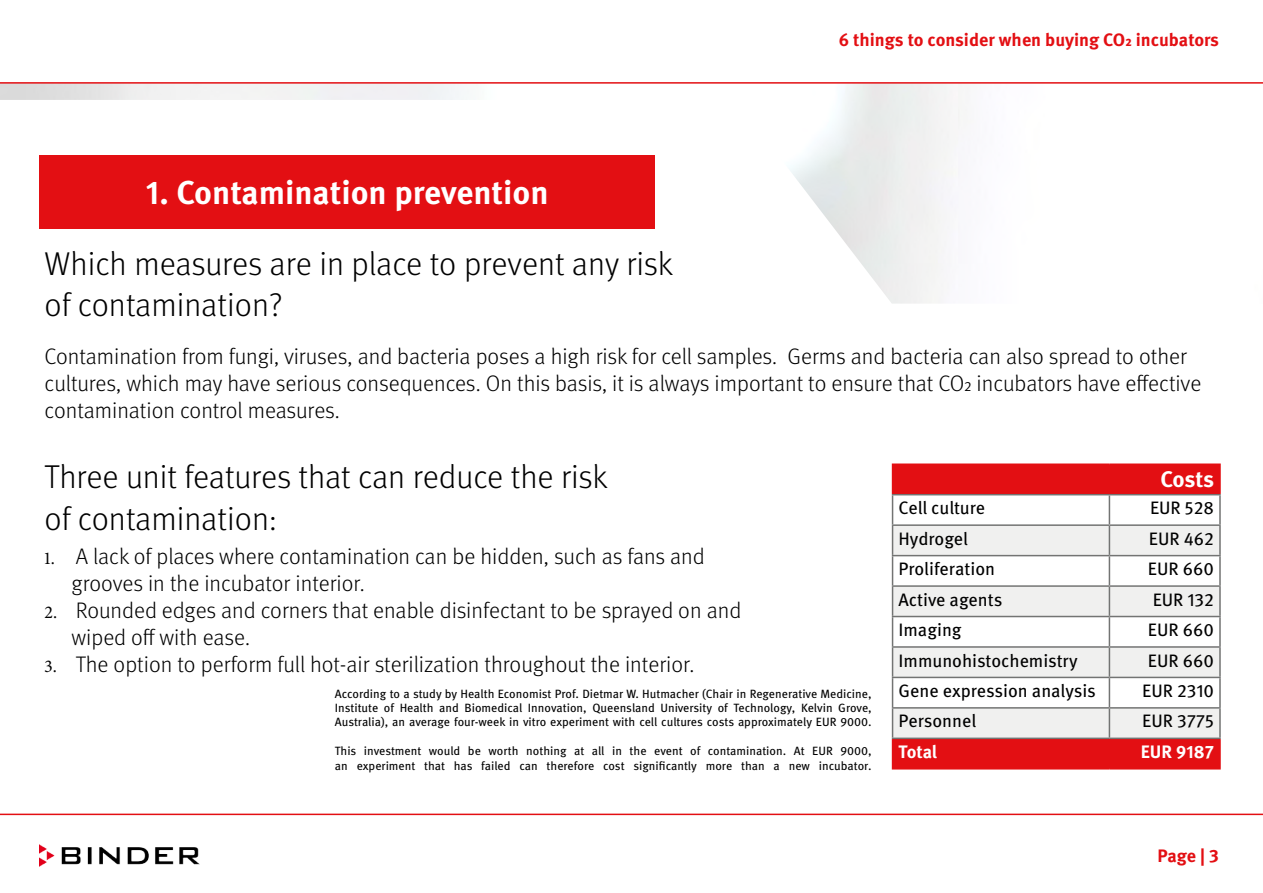
<style>
.page{position:relative;width:1263px;height:893px;background:#fff}
.page>*{position:absolute;margin:0;border:0;box-sizing:border-box;transform-origin:0 0}
.t1{font:300 33px/41.2px "Meta Pro";color:#000}
.t2{font:700 33px "Meta Pro";color:#fff}
.t3{font:300 22.5px/27px "Meta Pro";color:#000}
.t4{font:700 22.5px "Meta Pro";letter-spacing:-.005em;color:#fff}
.t5{font:18px "Meta Pro";color:#000}
.t6{font:700 18px "Meta Pro";color:#e30f13}
.t7{font:700 18px "Meta Pro";color:#fff}
.t8{font:12px/14.4px "Meta Pro";color:#000;text-align:justify}
.s1{font-family:"Minion Pro";font-weight:400;font-size:18px}
</style>
<div class="page">
<img style="left:0;top:84px;width:960px;height:220px">
<svg style="left:893px;top:465px;width:326px;height:303px;fill:#e30f13"></svg>
<svg style="left:893px;top:526px;width:326px;height:212px;fill:#f0f0ef"></svg>
<hr style="left:892px;top:494px;width:217px;height:1px;background:#737473">
<hr style="left:1109px;top:494px;width:112px;height:1px;background:#737473">
<hr style="left:1219px;top:495px;width:2px;height:29px;background:#737473">
<hr style="left:892px;top:524px;width:217px;height:2px;background:#737473">
<hr style="left:1109px;top:524px;width:112px;height:2px;background:#737473">
<hr style="left:1219px;top:526px;width:2px;height:29px;background:#737473">
<hr style="left:892px;top:555px;width:217px;height:1px;background:#737473">
<hr style="left:1109px;top:555px;width:112px;height:1px;background:#737473">
<hr style="left:1219px;top:556px;width:2px;height:29px;background:#737473">
<hr style="left:892px;top:585px;width:217px;height:2px;background:#737473">
<hr style="left:1109px;top:585px;width:112px;height:2px;background:#737473">
<hr style="left:1219px;top:587px;width:2px;height:29px;background:#737473">
<hr style="left:892px;top:616px;width:217px;height:1px;background:#737473">
<hr style="left:1109px;top:616px;width:112px;height:1px;background:#737473">
<hr style="left:1219px;top:617px;width:2px;height:29px;background:#737473">
<hr style="left:892px;top:646px;width:217px;height:2px;background:#737473">
<hr style="left:1109px;top:646px;width:112px;height:2px;background:#737473">
<hr style="left:1219px;top:648px;width:2px;height:29px;background:#737473">
<hr style="left:892px;top:677px;width:217px;height:1px;background:#737473">
<hr style="left:1109px;top:677px;width:112px;height:1px;background:#737473">
<hr style="left:1219px;top:678px;width:2px;height:29px;background:#737473">
<hr style="left:892px;top:707px;width:217px;height:2px;background:#737473">
<hr style="left:1109px;top:707px;width:112px;height:2px;background:#737473">
<hr style="left:1219px;top:709px;width:2px;height:29px;background:#737473">
<hr style="left:892px;top:738px;width:217px;height:1px;background:#737473">
<hr style="left:1109px;top:738px;width:112px;height:1px;background:#737473">
<hr style="left:892px;top:463px;width:217px;height:2px;background:#e30f13">
<hr style="left:1109px;top:463px;width:112px;height:2px;background:#e30f13">
<hr style="left:1219px;top:465px;width:2px;height:29px;background:#e30f13">
<svg style="left:892px;top:465px;width:1px;height:303px"></svg>
<svg style="left:1109px;top:495px;width:1px;height:273px"></svg>
<hr style="left:1219px;top:739px;width:2px;height:29px;background:#e30f13">
<hr style="left:892px;top:768px;width:217px;height:1px;background:#e30f13">
<hr style="left:1109px;top:768px;width:112px;height:1px;background:#e30f13">
<svg style="left:0;top:814px;width:1263px;height:53px"></svg>
<img style="left:39px;top:844px;width:160px;height:22px">
<svg style="left:0;top:82px;width:1263px;height:2px;background:#e7484b"></svg>
<div style="left:39px;top:155px;width:616px;height:73px;background:#e30f13"></div>
<p class="t2" style="left:146px;top:167px;width:404px">1. Contamination prevention</p>
<p class="t1" style="left:45px;top:241px;width:630px">Which measures are in place to prevent any risk of contamination?</p>
<p class="t6" style="left:839px;top:25px;width:382px">6 things to consider when buying CO2 incubators</p>
<p class="t3" style="left:45px;top:341px;width:1158px">Contamination from fungi, viruses, and bacteria poses a high risk for cell samples. Germs and bacteria can also spread to other cultures, which may have serious consequences. On this basis, it is always important to ensure that CO2 incubators have effective contamination control measures.</p>
<p class="t1" style="left:45px;top:455px;width:565px">Three unit features that can reduce the risk</p>
<p class="t1" style="left:45px;top:496px;width:234px">of contamination:</p>
<p class="t3" style="left:72px;top:542px;width:635px;text-indent:-27px"><span class="s1">1.</span> A lack of places where contamination can be hidden, such as fans and grooves in the incubator interior.</p>
<p class="t3" style="left:72px;top:596px;width:671px;text-indent:-27px"><span class="s1">2.</span> Rounded edges and corners that enable disinfectant to be sprayed on and wiped off with ease.</p>
<p class="t3" style="left:45px;top:650px;width:651px"><span class="s1">3.</span> The option to perform full hot-air sterilization throughout the interior.</p>
<p class="t8" style="left:335px;top:685px;width:538px">According to a study by Health Economist Prof. Dietmar W. Hutmacher (Chair in Regenerative Medicine, Institute of Health and Biomedical Innovation, Queensland University of Technology, Kelvin Grove, Australia), an average four-week in vitro experiment with cell cultures costs approximately EUR 9000.</p>
<p class="t8" style="left:335px;top:743px;width:538px">This investment would be worth nothing at all in the event of contamination. At EUR 9000, an experiment that has failed can therefore cost significantly more than a new incubator.</p>
<p class="t4" style="left:1160px;top:462px;width:55px">Costs</p>
<p class="t5" style="left:898px;top:494px;width:88px">Cell culture</p>
<p class="t5" style="left:1150px;top:494px;width:65px">EUR 528</p>
<p class="t5" style="left:898px;top:525px;width:71px">Hydrogel</p>
<p class="t5" style="left:1149px;top:525px;width:67px">EUR 462</p>
<p class="t5" style="left:898px;top:555px;width:98px">Proliferation</p>
<p class="t5" style="left:1148px;top:555px;width:68px">EUR 660</p>
<p class="t5" style="left:898px;top:586px;width:105px">Active agents</p>
<p class="t5" style="left:1153px;top:586px;width:63px">EUR 132</p>
<p class="t5" style="left:898px;top:616px;width:65px">Imaging</p>
<p class="t5" style="left:1148px;top:616px;width:68px">EUR 660</p>
<p class="t5" style="left:898px;top:646px;width:181px">Immunohistochemistry</p>
<p class="t5" style="left:1148px;top:646px;width:68px">EUR 660</p>
<p class="t5" style="left:898px;top:677px;width:199px">Gene expression analysis</p>
<p class="t5" style="left:1142px;top:677px;width:73px">EUR 2310</p>
<p class="t5" style="left:898px;top:707px;width:79px">Personnel</p>
<p class="t5" style="left:1142px;top:707px;width:73px">EUR 3775</p>
<p class="t7" style="left:898px;top:738px;width:40px">Total</p>
<p class="t7" style="left:1141px;top:738px;width:75px">EUR 9187</p>
<p class="t6" style="left:1157px;top:842px;width:63px">Page | 3</p>
</div>
